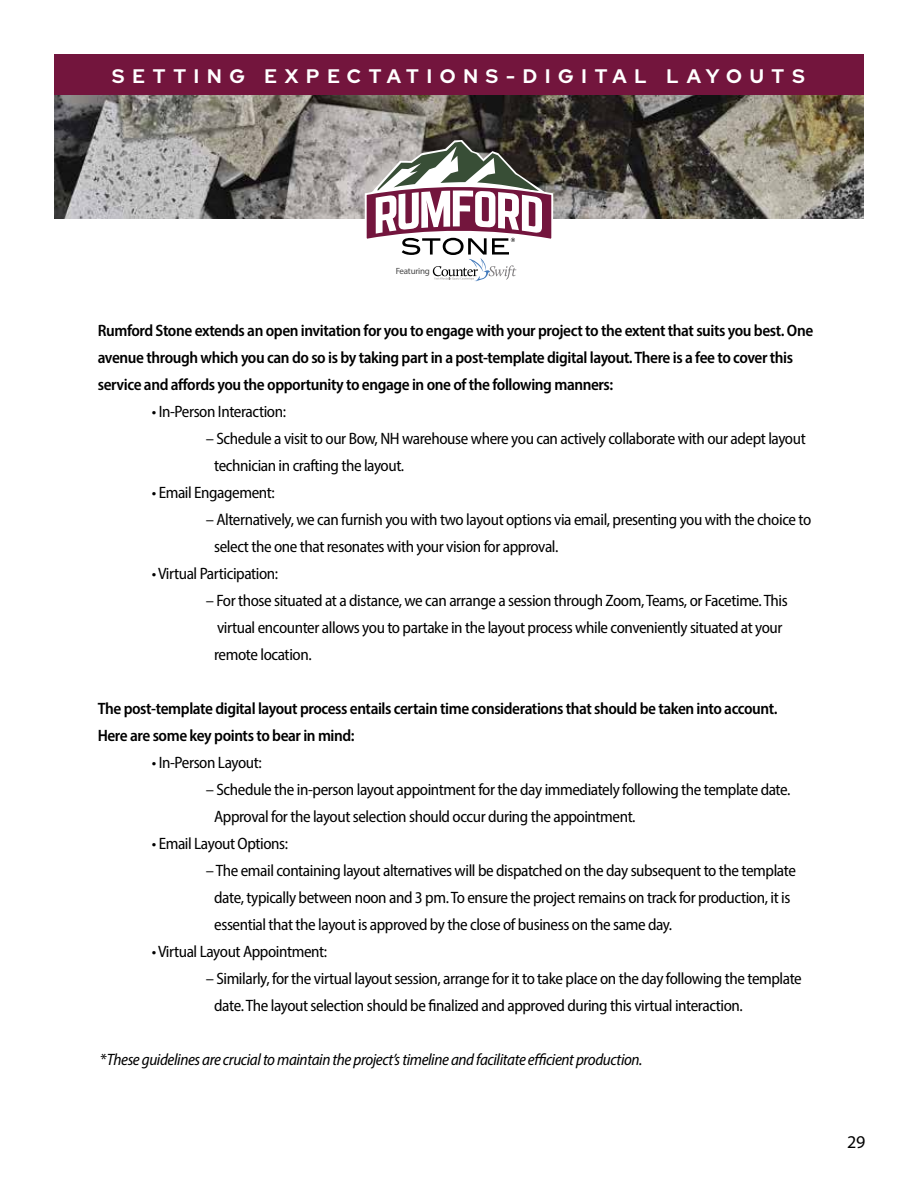
<style>
.page{position:relative;width:918px;height:1188px;background:#fff}
.page>*{position:absolute;margin:0;border:0;box-sizing:border-box;transform-origin:0 0}
.t1{font:700 19.5px "Red Hat Display";letter-spacing:.4em;color:#fff}
.t2{font:18px "Myriad Pro";color:#000}
.t3{font:semi-condensed 16.5px/27px "Myriad Pro";letter-spacing:-.025em;color:#000}
.t4{font:600 semi-condensed 16.5px/27px "Myriad Pro";letter-spacing:-.025em;color:#000}
.t5{font:italic semi-condensed 16.5px "Myriad Pro";letter-spacing:-.025em;color:#000}
.t6{font:9px "Myriad Pro";letter-spacing:-.025em;color:#484848}
.s1{font-style:normal}
</style>
<div class="page">
<img style="left:54px;top:94px;width:810px;height:124px">
<div style="left:54px;top:54px;width:810px;height:40px;background:#73153d"></div>
<svg style="left:364px;top:139px;width:190px;height:143px"></svg>
<p class="t1" style="left:112px;top:63px;width:694px">SETTING EXPECTATIONS-DIGITAL LAYOUTS</p>
<p class="t6" style="left:396px;top:266px;width:36px">Featuring</p>
<p class="t4" style="left:98px;top:317px;width:717px">Rumford Stone extends an open invitation for you to engage with your project to the extent that suits you best. One avenue through which you can do so is by taking part in a post-template digital layout. There is a fee to cover this service and affords you the opportunity to engage in one of the following manners:</p>
<p class="t3" style="left:152px;top:398px;width:136px">• In-Person Interaction:</p>
<p class="t3" style="left:214px;top:425px;width:593px;text-indent:-8px">– Schedule a visit to our Bow, NH warehouse where you can actively collaborate with our adept layout technician in crafting the layout.</p>
<p class="t3" style="left:152px;top:479px;width:125px">• Email Engagement:</p>
<p class="t3" style="left:214px;top:506px;width:599px;text-indent:-8px">– Alternatively, we can furnish you with two layout options via email, presenting you with the choice to select the one that resonates with your vision for approval.</p>
<p class="t3" style="left:152px;top:560px;width:128px">• Virtual Participation:</p>
<p class="t3" style="left:214px;top:587px;width:575px;text-indent:-8px">– For those situated at a distance, we can arrange a session through Zoom, Teams, or Facetime. This virtual encounter allows you to partake in the layout process while conveniently situated at your remote location.</p>
<p class="t4" style="left:98px;top:695px;width:681px">The post-template digital layout process entails certain time considerations that should be taken into account.<br>Here are some key points to bear in mind:</p>
<p class="t3" style="left:152px;top:749px;width:112px">• In-Person Layout:</p>
<p class="t3" style="left:214px;top:776px;width:578px;text-indent:-8px">– Schedule the in-person layout appointment for the day immediately following the template date.<br>Approval for the layout selection should occur during the appointment.</p>
<p class="t3" style="left:152px;top:830px;width:138px">• Email Layout Options:</p>
<p class="t3" style="left:214px;top:857px;width:583px;text-indent:-8px">– The email containing layout alternatives will be dispatched on the day subsequent to the template date, typically between noon and 3 pm. To ensure the project remains on track for production, it is essential that the layout is approved by the close of business on the same day.</p>
<p class="t3" style="left:152px;top:938px;width:177px">• Virtual Layout Appointment:</p>
<p class="t3" style="left:214px;top:965px;width:589px;text-indent:-8px">– Similarly, for the virtual layout session, arrange for it to take place on the day following the template date. The layout selection should be finalized and approved during this virtual interaction.</p>
<p class="t5" style="left:101px;top:1050px;width:544px"><span class="s1">*</span>These guidelines are crucial to maintain the project’s timeline and facilitate efficient production.</p>
<p class="t2" style="left:847px;top:1131px;width:20px">29</p>
</div>
